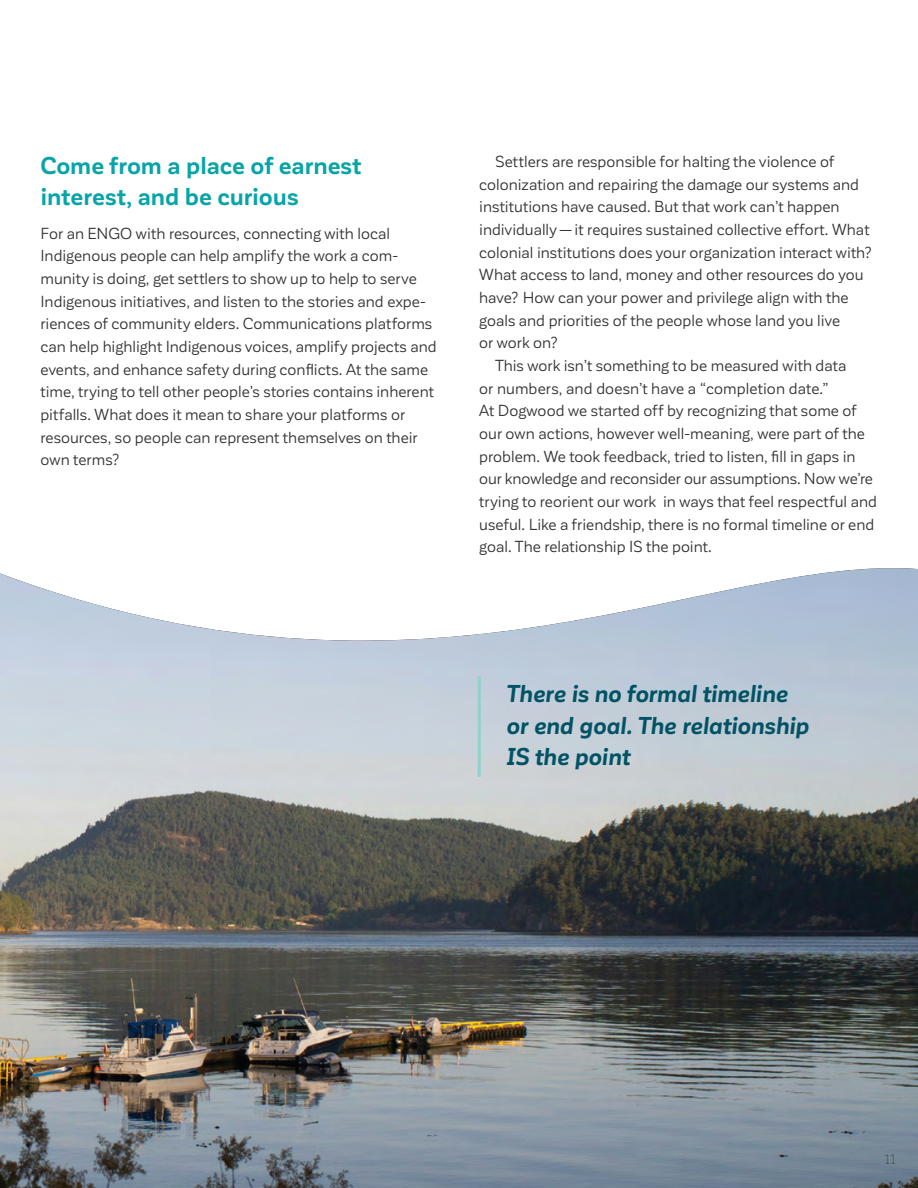
<style>
.page{position:relative;width:918px;height:1188px;background:#fff}
.page>*{position:absolute;margin:0;border:0;box-sizing:border-box;transform-origin:0 0}
.pullquote_no_box{font:italic 700 24px/31.5px "Corporative Sans Alt";letter-spacing:-.005em;color:#005365}
.t1{font:700 24px/31.5px "Corporative Sans";color:#07a5a8}
.body_copy{font:15.75px/22.6px "Corporative Sans";letter-spacing:.005em;color:#343433}
.body_copy___1st_par{font:15.75px/22.6px "Corporative Sans";letter-spacing:.005em;color:#343433}
.t2{font:300 13.5px "Corporative Sans";color:#42403f}
</style>
<div class="page">
<img style="left:0;top:568px;width:918px;height:620px">
<hr style="left:478px;top:676px;width:3px;height:101px;background:#8fd2ca">
<p class="t1" style="left:40px;top:150px;width:323px">Come from a place of earnest interest, and be curious</p>
<p class="body_copy___1st_par" style="left:40px;top:222px;width:398px">For an ENGO with resources, connecting with local Indigenous people can help amplify the work a com&shy;munity is doing, get settlers to show up to help to serve Indigenous initiatives, and listen to the stories and expe&shy;riences of community elders. Communications platforms can help highlight Indigenous voices, amplify projects and events, and enhance safety during conflicts. At the same time, trying to tell other people’s stories contains inherent pitfalls. What does it mean to share your platforms or resources, so people can represent themselves on their own terms?</p>
<p class="body_copy" style="left:479px;top:151px;width:395px;text-indent:16px">Settlers are responsible for halting the violence of colonization and repairing the damage our systems and institutions have caused. But that work can’t happen individually—it requires sustained collective effort. What colonial institutions does your organization interact with?<br>What access to land, money and other resources do you have? How can your power and privilege align with the goals and priorities of the people whose land you live<br>or work on?</p>
<p class="body_copy" style="left:479px;top:354px;width:399px;text-indent:16px">This work isn’t something to be measured with data<br>or numbers, and doesn’t have a “completion date.”<br>At Dogwood we started off by recognizing that some of our own actions, however well-meaning, were part of the problem. We took feedback, tried to listen, fill in gaps in our knowledge and reconsider our assumptions. Now we’re trying to reorient our work in ways that feel respectful and useful. Like a friendship, there is no formal timeline or end goal. The relationship IS the point.</p>
<p class="pullquote_no_box" style="left:506px;top:679px;width:304px">There is no formal timeline or end goal. The relationship<br>IS the point</p>
<p class="t2" style="left:885px;top:1153px;width:12px">11</p>
</div>
